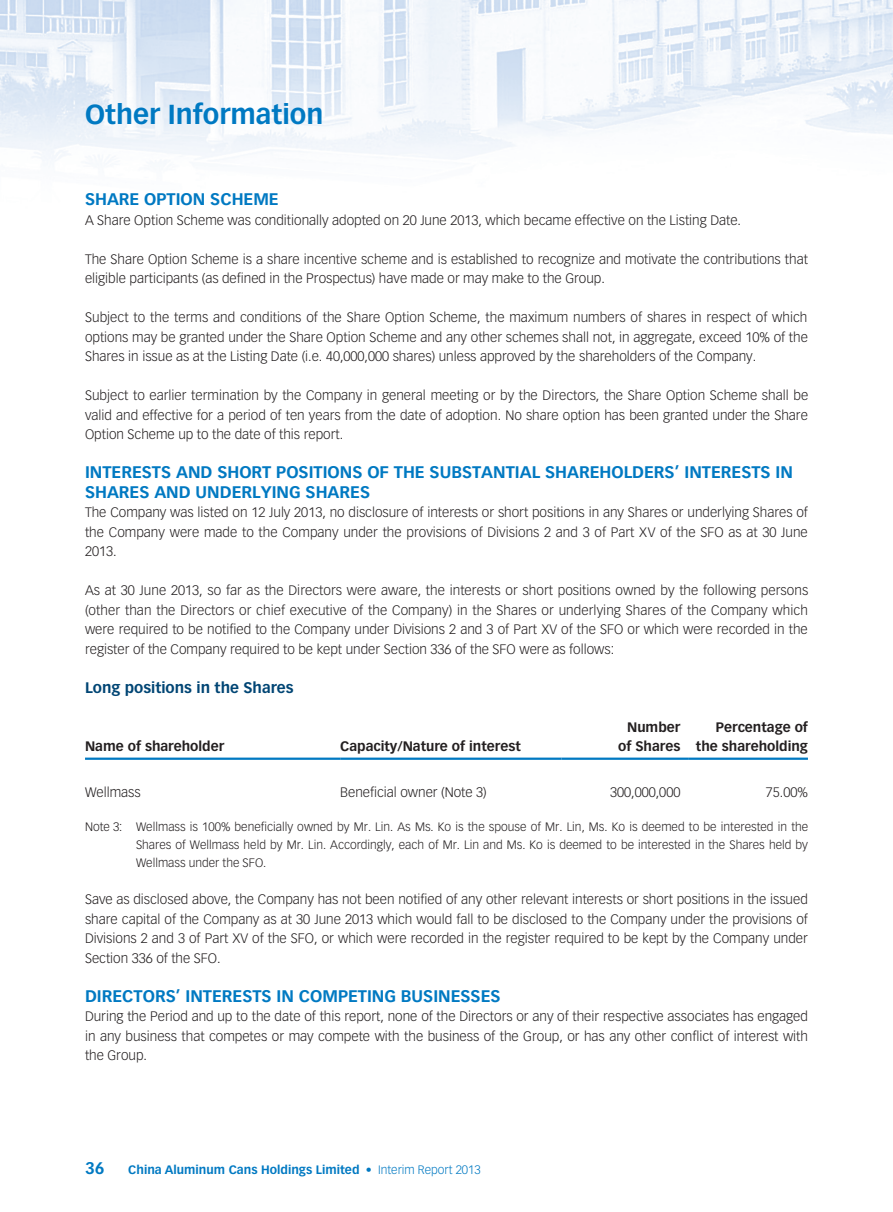
<style>
.page{position:relative;width:893px;height:1212px;background:#fff}
.page>*{position:absolute;margin:0;border:0;box-sizing:border-box;transform-origin:0 0}
.t1{font:700 27px "Vectora LT Std";color:#0079c2}
.t2{font:700 16.5px "Vectora LT Std";color:#0079c2}
.t3{font:700 15px "Vectora LT Std";color:#004574}
.t4{font:300 13.5px/19.5px "Vectora LT Std";color:#231f20;text-align:justify}
.t5{font:700 13.5px/19.5px "Vectora LT Std";color:#231f20;text-align:right}
.t6{font:300 12px/18px "Vectora LT Std";color:#231f20;text-align:justify}
.t7{font:700 12px "Vectora LT Std";color:#0079c2}
.s1{font-weight:300}
</style>
<div class="page">
<img style="left:0;top:0;width:893px;height:164px">
<hr style="left:85px;top:757px;width:255px;height:3px;background:#0079c2">
<hr style="left:340px;top:757px;width:221px;height:3px;background:#0079c2">
<hr style="left:561px;top:757px;width:128px;height:3px;background:#0079c2">
<hr style="left:689px;top:757px;width:119px;height:3px;background:#0079c2">
<h1 class="t1" style="left:85px;top:98px;width:240px">Other Information</h1>
<p class="t2" style="left:85px;top:189px;width:13px">Sha</p>
<p class="t2" style="left:119px;top:189px;width:103px">re Option Sch</p>
<p class="t2" style="left:244px;top:189px;width:37px">eme</p>
<p class="t4" style="left:85px;top:210px;width:657px">A Share Option Scheme was conditionally adopted on 20 June 2013, which became effective on the Listing Date.</p>
<p class="t4" style="left:85px;top:249px;width:724px">The Share Option Scheme is a share incentive scheme and is established to recognize and motivate the contributions that eligible participants (as defined in the Prospectus) have made or may make to the Group.</p>
<p class="t4" style="left:85px;top:308px;width:724px">Subject to the terms and conditions of the Share Option Scheme, the maximum numbers of shares in respect of which options may be granted under the Share Option Scheme and any other schemes shall not, in aggregate, exceed 10% of the Shares in issue as at the Listing Date (i.e. 40,000,000 shares) unless approved by the shareholders of the Company.</p>
<p class="t4" style="left:85px;top:386px;width:725px">Subject to earlier termination by the Company in general meeting or by the Directors, the Share Option Scheme shall be valid and effective for a period of ten years from the date of adoption. No share option has been granted under the Share Option Scheme up to the date of this report.</p>
<p class="t2" style="left:85px;top:462px;width:29px">INTERESTS</p>
<p class="t2" style="left:176px;top:462px;width:75px">AND SHORT</p>
<p class="t2" style="left:276px;top:462px;width:12px">POS</p>
<p class="t2" style="left:309px;top:462px;width:216px">ITIONS OF THE Substantial</p>
<p class="t2" style="left:545px;top:462px;width:13px">Sha</p>
<p class="t2" style="left:579px;top:462px;width:134px">reholders’ INTERESTS</p>
<p class="t2" style="left:775px;top:462px;width:19px">IN</p>
<p class="t2" style="left:85px;top:482px;width:45px">SHARES</p>
<p class="t2" style="left:154px;top:482px;width:77px">AND UNDER</p>
<p class="t2" style="left:252px;top:482px;width:98px">LYING SHARES</p>
<p class="t4" style="left:85px;top:503px;width:724px">The Company was listed on 12 July 2013, no disclosure of interests or short positions in any Shares or underlying Shares of the Company were made to the Company under the provisions of Divisions 2 and 3 of Part XV of the SFO as at 30 June 2013.</p>
<p class="t4" style="left:85px;top:581px;width:725px">As at 30 June 2013, so far as the Directors were aware, the interests or short positions owned by the following persons (other than the Directors or chief executive of the Company) in the Shares or underlying Shares of the Company which were required to be notified to the Company under Divisions 2 and 3 of Part XV of the SFO or which were recorded in the register of the Company required to be kept under Section 336 of the SFO were as follows:</p>
<p class="t3" style="left:85px;top:678px;width:210px">Long positions in the Shares</p>
<p class="t5" style="left:85px;top:736px;width:141px">Name of shareholder</p>
<p class="t5" style="left:340px;top:736px;width:182px">Capacity/Nature of interest</p>
<p class="t5" style="left:618px;top:717px;width:64px">Number of Shares</p>
<p class="t5" style="left:696px;top:717px;width:114px">Percentage of the shareholding</p>
<p class="t4" style="left:85px;top:782px;width:57px">Wellmass</p>
<p class="t4" style="left:340px;top:782px;width:148px">Beneficial owner (Note 3)</p>
<p class="t4" style="left:610px;top:782px;width:72px">300,000,000</p>
<p class="t4" style="left:766px;top:782px;width:44px">75.00%</p>
<p class="t6" style="left:136px;top:818px;width:674px;text-indent:-51px">Note 3: Wellmass is 100% beneficially owned by Mr. Lin. As Ms. Ko is the spouse of Mr. Lin, Ms. Ko is deemed to be interested in the Shares of Wellmass held by Mr. Lin. Accordingly, each of Mr. Lin and Ms. Ko is deemed to be interested in the Shares held by Wellmass under the SFO.</p>
<p class="t4" style="left:85px;top:890px;width:724px">Save as disclosed above, the Company has not been notified of any other relevant interests or short positions in the issued share capital of the Company as at 30 June 2013 which would fall to be disclosed to the Company under the provisions of Divisions 2 and 3 of Part XV of the SFO, or which were recorded in the register required to be kept by the Company under Section 336 of the SFO.</p>
<p class="t2" style="left:85px;top:986px;width:60px">DIRECTORS</p>
<p class="t2" style="left:176px;top:986px;width:38px">’ INTERESTS</p>
<p class="t2" style="left:277px;top:986px;width:46px">IN COMPET</p>
<p class="t2" style="left:367px;top:986px;width:95px">ING BUSINESSES</p>
<p class="t4" style="left:85px;top:1007px;width:724px">During the Period and up to the date of this report, none of the Directors or any of their respective associates has engaged in any business that competes or may compete with the business of the Group, or has any other conflict of interest with the Group.</p>
<p class="t2" style="left:85px;top:1158px;width:21px">36</p>
<p class="t7" style="left:128px;top:1162px;width:354px">China Aluminum Cans Holdings Limited <span class="s1">• Interim Report 2013</span></p>
</div>
